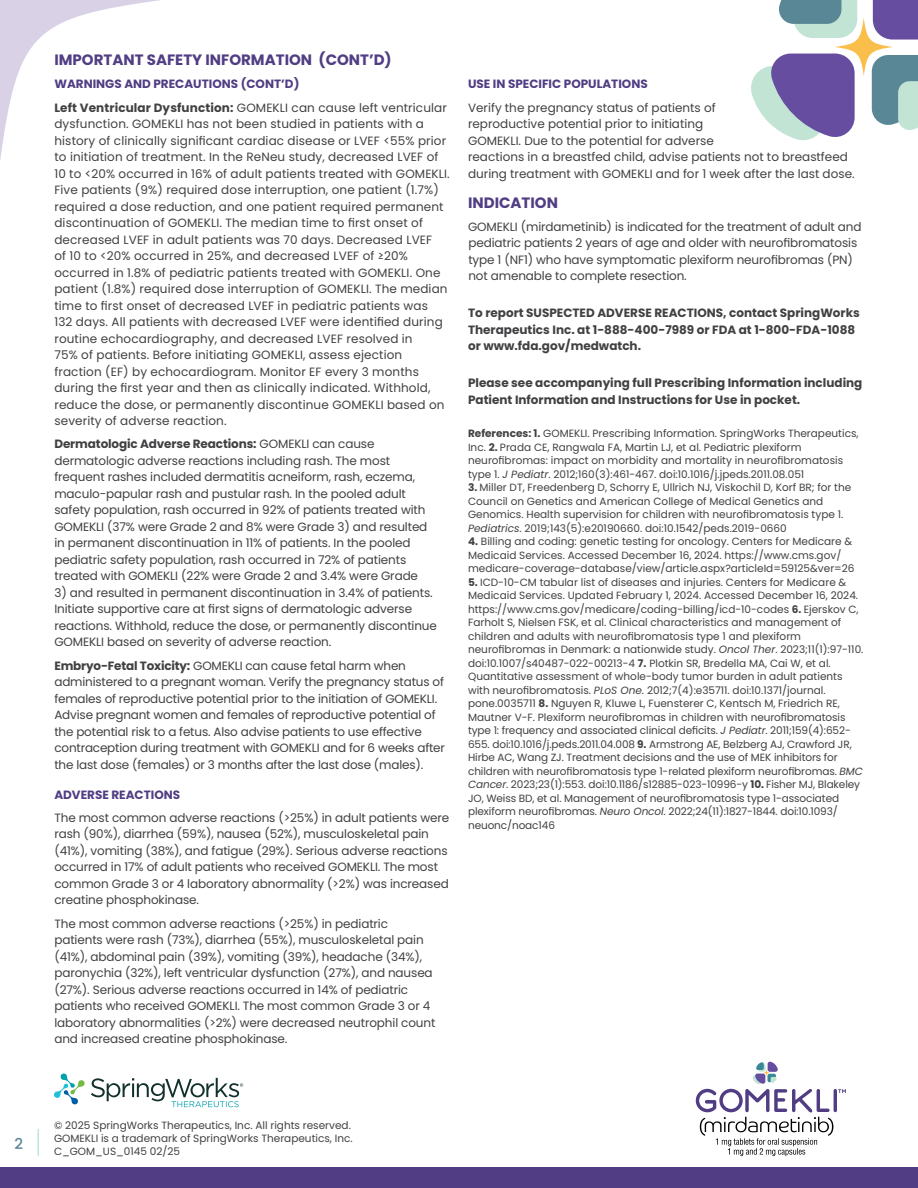
<style>
.page{position:relative;width:918px;height:1188px;background:#fff}
.page>*{position:absolute;margin:0;border:0;box-sizing:border-box;transform-origin:0 0}
.t1{font:700 15px "Poppins";color:#503d83}
.t2{font:500 15px "Poppins";color:#598795}
.t3{font:12px/16.5px "Poppins";letter-spacing:-.01em;color:#414042}
.t4{font:12px/16.5px "Poppins";letter-spacing:.01em;color:#414042}
.t5{font:700 12px/16.5px "Poppins";color:#414042}
.t6{font:700 12px/23.2px "Poppins";color:#503d83}
.t7{font:10.5px/13.5px "Poppins";color:#414042}
.s1{color:#414042}
.s2{font-weight:400;color:#414042}
.s3{font-weight:700}
.s4{font-style:italic}
</style>
<div class="page">
<svg style="left:38px;top:1129px;width:1px;height:27px"></svg>
<svg style="left:779px;top:0;width:78px;height:38px;background:#92b7b9"></svg>
<svg style="left:751px;top:54px;width:104px;height:86px"></svg>
<div style="left:873px;top:0;width:45px;height:40px;background:#674da0"></div>
<svg style="left:834px;top:18px;width:59px;height:58px"></svg>
<svg style="left:872px;top:55px;width:46px;height:75px;background:#82a9ae"></svg>
<svg style="left:0;top:0;width:160px;height:160px"></svg>
<svg style="left:696px;top:1062px;width:150px;height:94px"></svg>
<div style="left:0;top:1168px;width:918px;height:20px;background:#503d83"></div>
<svg style="left:54px;top:1074px;width:31px;height:31px"></svg>
<svg style="left:91px;top:1078px;width:152px;height:29px"></svg>
<p class="t2" style="left:14px;top:1135px;width:10px">2</p>
<p class="t1" style="left:54px;top:51px;width:339px">IMPORTANT SAFETY INFORMATION (CONT’D)</p>
<p class="t6" style="left:54px;top:73px;width:394px">WARNINGS AND PRECAUTIONS (CONT’D)<br><span class="s1">Left Ventricular Dysfunction:</span> <span class="s2">GOMEKLI can cause left ventricular</span></p>
<p class="t4" style="left:54px;top:116px;width:397px">dysfunction. GOMEKLI has not been studied in patients with a history of clinically significant cardiac disease or LVEF &lt;55% prior to initiation of treatment. In the ReNeu study, decreased LVEF of 10 to &lt;20% occurred in 16% of adult patients treated with GOMEKLI.<br>Five patients (9%) required dose interruption, one patient (1.7%) required a dose reduction, and one patient required permanent discontinuation of GOMEKLI. The median time to first onset of decreased LVEF in adult patients was 70 days. Decreased LVEF<br>of 10 to &lt;20% occurred in 25%, and decreased LVEF of ≥20% occurred in 1.8% of pediatric patients treated with GOMEKLI. One patient (1.8%) required dose interruption of GOMEKLI. The median time to first onset of decreased LVEF in pediatric patients was<br>132 days. All patients with decreased LVEF were identified during routine echocardiography, and decreased LVEF resolved in<br>75% of patients. Before initiating GOMEKLI, assess ejection fraction (EF) by echocardiogram. Monitor EF every 3 months during the first year and then as clinically indicated. Withhold, reduce the dose, or permanently discontinue GOMEKLI based on severity of adverse reaction.</p>
<p class="t3" style="left:54px;top:436px;width:375px"><span class="s3">Dermatologic Adverse Reactions:</span> GOMEKLI can cause dermatologic adverse reactions including rash. The most frequent rashes included dermatitis acneiform, rash, eczema, maculo-papular rash and pustular rash. In the pooled adult safety population, rash occurred in 92% of patients treated with GOMEKLI (37% were Grade 2 and 8% were Grade 3) and resulted in permanent discontinuation in 11% of patients. In the pooled pediatric safety population, rash occurred in 72% of patients treated with GOMEKLI (22% were Grade 2 and 3.4% were Grade</p>
<p class="t3" style="left:54px;top:585px;width:384px">3) and resulted in permanent discontinuation in 3.4% of patients.<br>Initiate supportive care at first signs of dermatologic adverse reactions. Withhold, reduce the dose, or permanently discontinue GOMEKLI based on severity of adverse reaction.</p>
<p class="t3" style="left:54px;top:657px;width:392px"><span class="s3">Embryo-Fetal Toxicity:</span> GOMEKLI can cause fetal harm when administered to a pregnant woman. Verify the pregnancy status of females of reproductive potential prior to the initiation of GOMEKLI.<br>Advise pregnant women and females of reproductive potential of the potential risk to a fetus. Also advise patients to use effective contraception during treatment with GOMEKLI and for 6 weeks after the last dose (females) or 3 months after the last dose (males).</p>
<p class="t6" style="left:54px;top:783px;width:127px">ADVERSE REACTIONS</p>
<p class="t3" style="left:54px;top:810px;width:396px">The most common adverse reactions (&gt;25%) in adult patients were rash (90%), diarrhea (59%), nausea (52%), musculoskeletal pain (41%), vomiting (38%), and fatigue (29%). Serious adverse reactions occurred in 17% of adult patients who received GOMEKLI. The most common Grade 3 or 4 laboratory abnormality (&gt;2%) was increased creatine phosphokinase.</p>
<p class="t3" style="left:54px;top:915px;width:383px">The most common adverse reactions (&gt;25%) in pediatric patients were rash (73%), diarrhea (55%), musculoskeletal pain (41%), abdominal pain (39%), vomiting (39%), headache (34%), paronychia (32%), left ventricular dysfunction (27%), and nausea (27%). Serious adverse reactions occurred in 14% of pediatric patients who received GOMEKLI. The most common Grade 3 or 4 laboratory abnormalities (&gt;2%) were decreased neutrophil count and increased creatine phosphokinase.</p>
<p class="t6" style="left:468px;top:73px;width:181px">USE IN SPECIFIC POPULATIONS</p>
<p class="t3" style="left:468px;top:99px;width:388px">Verify the pregnancy status of patients of<br>reproductive potential prior to initiating<br>GOMEKLI. Due to the potential for adverse<br>reactions in a breastfed child, advise patients not to breastfeed during treatment with GOMEKLI and for 1 week after the last dose.</p>
<p class="t1" style="left:468px;top:194px;width:91px">INDICATION</p>
<p class="t3" style="left:468px;top:219px;width:395px">GOMEKLI (mirdametinib) is indicated for the treatment of adult and pediatric patients 2 years of age and older with neurofibromatosis type 1 (NF1) who have symptomatic plexiform neurofibromas (PN) not amenable to complete resection.</p>
<p class="t5" style="left:468px;top:305px;width:393px">To report SUSPECTED ADVERSE REACTIONS, contact SpringWorks<br>Therapeutics Inc. at 1-888-400-7989 or FDA at 1-800-FDA-1088 or www.fda.gov/medwatch.</p>
<p class="t5" style="left:468px;top:375px;width:396px">Please see accompanying full Prescribing Information including<br>Patient Information and Instructions for Use in pocket.</p>
<p class="t7" style="left:468px;top:427px;width:392px"><span class="s3">References: 1.</span> GOMEKLI. Prescribing Information. SpringWorks Therapeutics, Inc. <span class="s3">2.</span> Prada CE, Rangwala FA, Martin LJ, et al. Pediatric plexiform neurofibromas: impact on morbidity and mortality in neurofibromatosis type 1. <span class="s4">J Pediatr</span>. 2012;160(3):461-467. doi:10.1016/j.jpeds.2011.08.051</p>
<p class="t7" style="left:468px;top:481px;width:385px"><span class="s3">3.</span> Miller DT, Freedenberg D, Schorry E, Ullrich NJ, Viskochil D, Korf BR; for the Council on Genetics and American College of Medical Genetics and Genomics. Health supervision for children with neurofibromatosis type 1.<br><span class="s4">Pediatrics</span>. 2019;143(5):e20190660. doi:10.1542/peds.2019-0660</p>
<p class="t7" style="left:468px;top:535px;width:388px"><span class="s3">4.</span> Billing and coding: genetic testing for oncology. Centers for Medicare &amp;<br>Medicaid Services. Accessed December 16, 2024. https://www.cms.gov/ medicare-coverage-database/view/article.aspx?articleId=59125&amp;ver=26</p>
<p class="t7" style="left:468px;top:575px;width:397px"><span class="s3">5.</span> ICD-10-CM tabular list of diseases and injuries. Centers for Medicare &amp; Medicaid Services. Updated February 1, 2024. Accessed December 16, 2024. https://www.cms.gov/medicare/coding-billing/icd-10-codes <span class="s3">6.</span> Ejerskov C, Farholt S, Nielsen FSK, et al. Clinical characteristics and management of children and adults with neurofibromatosis type 1 and plexiform neurofibromas in Denmark: a nationwide study. <span class="s4">Oncol Ther</span>. 2023;11(1):97-110. doi:10.1007/s40487-022-00213-4 <span class="s3">7.</span> Plotkin SR, Bredella MA, Cai W, et al.<br>Quantitative assessment of whole-body tumor burden in adult patients with neurofibromatosis. <span class="s4">PLoS One</span>. 2012;7(4):e35711. doi:10.1371/journal. pone.0035711 <span class="s3">8.</span> Nguyen R, Kluwe L, Fuensterer C, Kentsch M, Friedrich RE, Mautner V-F. Plexiform neurofibromas in children with neurofibromatosis type 1: frequency and associated clinical deficits. <span class="s4">J Pediatr</span>. 2011;159(4):652- 655. doi:10.1016/j.peds.2011.04.008 <span class="s3">9.</span> Armstrong AE, Belzberg AJ, Crawford JR, Hirbe AC, Wang ZJ. Treatment decisions and the use of MEK inhibitors for children with neurofibromatosis type 1-related plexiform neurofibromas. <span class="s4">BMC Cancer</span>. 2023;23(1):553. doi:10.1186/s12885-023-10996-y <span class="s3">10.</span> Fisher MJ, Blakeley JO, Weiss BD, et al. Management of neurofibromatosis type 1-associated plexiform neurofibromas. <span class="s4">Neuro Oncol</span>. 2022;24(11):1827-1844. doi:10.1093/ neuonc/noac146</p>
<p class="t7" style="left:54px;top:1119px;width:300px;line-height:12.8px">© 2025 SpringWorks Therapeutics, Inc. All rights reserved.<br>GOMEKLI is a trademark of SpringWorks Therapeutics, Inc.<br>C_GOM_US_0145 02/25</p>
</div>
